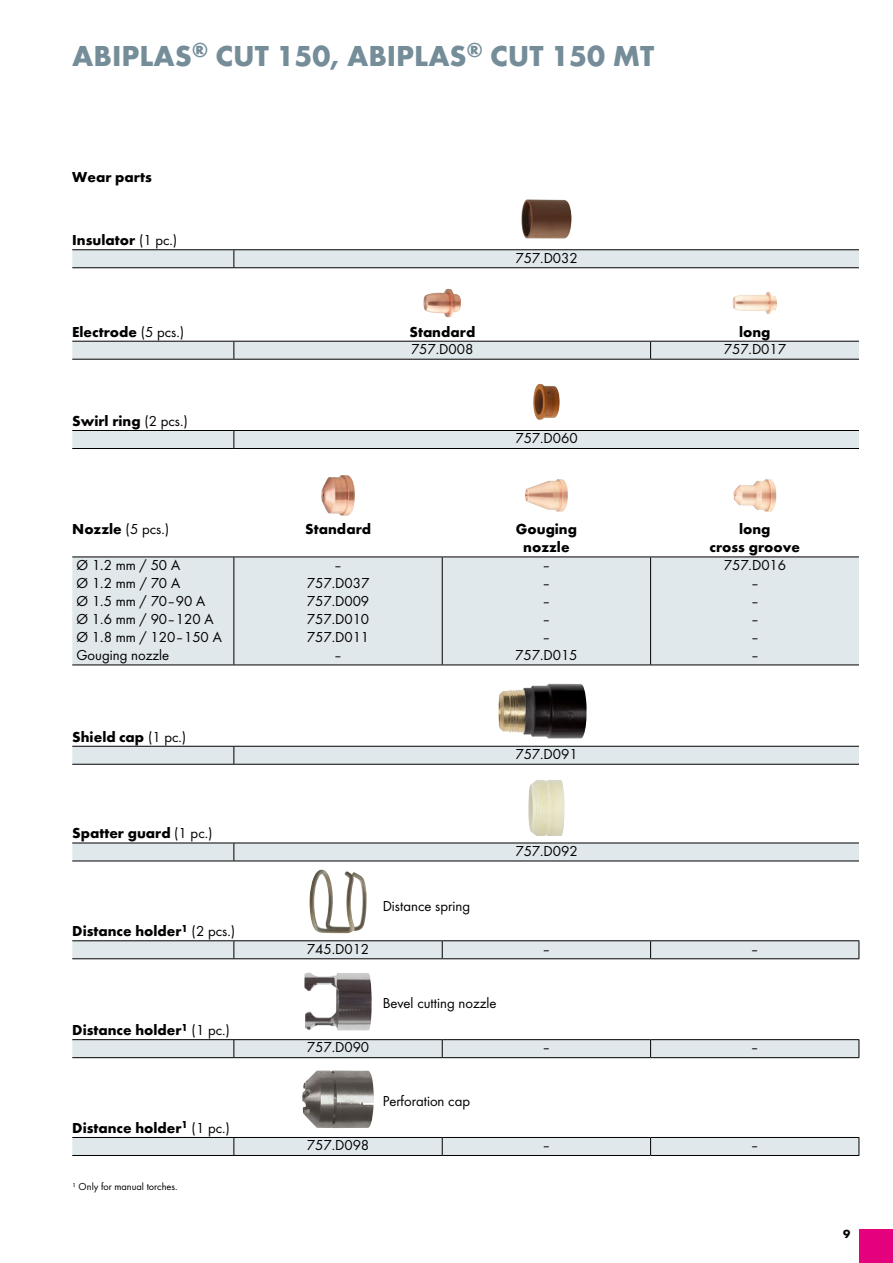
<style>
.page{position:relative;width:893px;height:1263px;background:#fff}
.page>*{position:absolute;margin:0;border:0;box-sizing:border-box;transform-origin:0 0}
.t1{font:700 30px "Futura TOT";color:#748d99}
.t2{font:15px "Futura TOT Boo";color:#000}
.t3{font:700 15px/18px "Futura TOT";color:#000;text-align:center}
.t4{font:700 12px "Futura TOT";color:#000}
.t5{font:10.5px "Futura TOT Boo";color:#000}
.s1{font-family:"Futura TOT Boo";font-weight:400}
.s2{font-family:"Futura TOT";font-weight:700}
</style>
<div class="page">
<div style="left:859px;top:1229px;width:34px;height:34px;background:#e5007d"></div>
<img style="left:521px;top:199px;width:50px;height:40px">
<img style="left:733px;top:292px;width:44px;height:22px">
<img style="left:423px;top:289px;width:38px;height:28px">
<img style="left:321px;top:475px;width:34px;height:41px">
<img style="left:525px;top:479px;width:43px;height:33px">
<img style="left:733px;top:479px;width:43px;height:33px">
<img style="left:533px;top:384px;width:27px;height:36px">
<img style="left:309px;top:869px;width:58px;height:64px">
<img style="left:304px;top:972px;width:68px;height:58px">
<img style="left:302px;top:1070px;width:72px;height:58px">
<img style="left:528px;top:780px;width:36px;height:56px">
<img style="left:498px;top:684px;width:89px;height:55px">
<hr style="left:72px;top:249px;width:162px;height:1px;background:#000">
<hr style="left:234px;top:249px;width:625px;height:1px;background:#000">
<svg style="left:72px;top:250px;width:787px;height:18px;background:#d4dade"></svg>
<hr style="left:72px;top:359px;width:162px;height:1px;background:#000">
<hr style="left:234px;top:359px;width:417px;height:1px;background:#000">
<hr style="left:651px;top:359px;width:208px;height:1px;background:#000">
<svg style="left:72px;top:341px;width:787px;height:18px;background:#d4dade"></svg>
<hr style="left:72px;top:448px;width:162px;height:1px;background:#000">
<hr style="left:234px;top:448px;width:625px;height:1px;background:#000">
<div style="left:72px;top:430px;width:787px;height:18px;background:#e1e8ec"></div>
<div style="left:72px;top:557px;width:787px;height:107px;background:#e1e8ec"></div>
<hr style="left:72px;top:664px;width:162px;height:1px;background:#000">
<hr style="left:234px;top:664px;width:208px;height:1px;background:#000">
<hr style="left:442px;top:664px;width:209px;height:1px;background:#000">
<hr style="left:651px;top:664px;width:208px;height:1px;background:#000">
<hr style="left:72px;top:556px;width:162px;height:1px;background:#000">
<hr style="left:234px;top:556px;width:208px;height:1px;background:#000">
<hr style="left:442px;top:556px;width:209px;height:1px;background:#000">
<hr style="left:651px;top:556px;width:208px;height:1px;background:#000">
<svg style="left:233px;top:557px;width:1px;height:107px"></svg>
<svg style="left:442px;top:557px;width:1px;height:107px"></svg>
<svg style="left:650px;top:557px;width:1px;height:107px"></svg>
<hr style="left:72px;top:764px;width:162px;height:1px;background:#000">
<hr style="left:234px;top:764px;width:625px;height:1px;background:#000">
<svg style="left:72px;top:746px;width:787px;height:18px;background:#d4dade"></svg>
<hr style="left:72px;top:861px;width:162px;height:1px;background:#000">
<hr style="left:234px;top:861px;width:625px;height:1px;background:#000">
<svg style="left:72px;top:843px;width:787px;height:18px;background:#d4dade"></svg>
<hr style="left:72px;top:940px;width:162px;height:1px;background:#000">
<hr style="left:234px;top:940px;width:208px;height:1px;background:#000">
<hr style="left:442px;top:940px;width:209px;height:1px;background:#000">
<hr style="left:651px;top:940px;width:208px;height:1px;background:#000">
<svg style="left:72px;top:941px;width:788px;height:18px;background:#d3dadd"></svg>
<hr style="left:72px;top:1039px;width:162px;height:1px;background:#000">
<hr style="left:234px;top:1039px;width:208px;height:1px;background:#000">
<hr style="left:442px;top:1039px;width:209px;height:1px;background:#000">
<hr style="left:651px;top:1039px;width:208px;height:1px;background:#000">
<svg style="left:72px;top:1040px;width:788px;height:18px;background:#d3dadd"></svg>
<hr style="left:72px;top:1155px;width:162px;height:1px;background:#000">
<hr style="left:234px;top:1155px;width:208px;height:1px;background:#000">
<hr style="left:442px;top:1155px;width:209px;height:1px;background:#000">
<hr style="left:651px;top:1155px;width:208px;height:1px;background:#000">
<div style="left:72px;top:1137px;width:788px;height:18px;background:#e1e8ec"></div>
<h1 class="t1" style="left:72px;top:38px;width:583px">ABIPLAS<sup>®</sup> CUT 150, ABIPLAS<sup>®</sup> CUT 150 MT</h1>
<p class="t3" style="left:72px;top:168px;width:81px">Wear parts</p>
<p class="t3" style="left:72px;top:231px;width:107px">Insulator <span class="s1">(1 pc.)</span></p>
<p class="t2" style="left:515px;top:249px;width:64px">757.D032</p>
<p class="t3" style="left:72px;top:322px;width:114px">Electrode <span class="s1">(5 pcs.)</span></p>
<p class="t3" style="left:409px;top:322px;width:67px">Standard</p>
<p class="t3" style="left:739px;top:322px;width:33px">long</p>
<p class="t2" style="left:411px;top:340px;width:64px">757.D008</p>
<p class="t2" style="left:724px;top:340px;width:64px">757.D017</p>
<p class="t3" style="left:72px;top:412px;width:117px">Swirl ring <span class="s1">(2 pcs.)</span></p>
<p class="t2" style="left:515px;top:429px;width:64px">757.D060</p>
<p class="t2" style="left:72px;top:520px;width:98px"><span class="s2">Nozzle</span> (5 pcs.)</p>
<p class="t3" style="left:305px;top:520px;width:67px">Standard</p>
<p class="t3" style="left:516px;top:520px;width:63px">Gouging nozzle</p>
<p class="t3" style="left:710px;top:520px;width:92px">long<br>cross groove</p>
<p class="t2" style="left:77px;top:556px;width:105px">Ø 1.2 mm / 50 A</p>
<p class="t2" style="left:334px;top:556px;width:10px">–</p>
<p class="t2" style="left:542px;top:556px;width:10px">–</p>
<p class="t2" style="left:724px;top:556px;width:64px">757.D016</p>
<p class="t2" style="left:77px;top:574px;width:105px">Ø 1.2 mm / 70 A</p>
<p class="t2" style="left:307px;top:574px;width:64px">757.D037</p>
<p class="t2" style="left:542px;top:574px;width:10px">–</p>
<p class="t2" style="left:751px;top:574px;width:10px">–</p>
<p class="t2" style="left:77px;top:592px;width:130px">Ø 1.5 mm / 70–90 A</p>
<p class="t2" style="left:307px;top:592px;width:64px">757.D009</p>
<p class="t2" style="left:542px;top:592px;width:10px">–</p>
<p class="t2" style="left:751px;top:592px;width:10px">–</p>
<p class="t2" style="left:77px;top:610px;width:138px">Ø 1.6 mm / 90–120 A</p>
<p class="t2" style="left:307px;top:610px;width:64px">757.D010</p>
<p class="t2" style="left:542px;top:610px;width:10px">–</p>
<p class="t2" style="left:751px;top:610px;width:10px">–</p>
<p class="t2" style="left:76px;top:628px;width:147px">Ø 1.8 mm / 120–150 A</p>
<p class="t2" style="left:307px;top:628px;width:64px">757.D011</p>
<p class="t2" style="left:542px;top:628px;width:10px">–</p>
<p class="t2" style="left:751px;top:628px;width:10px">–</p>
<p class="t2" style="left:76px;top:646px;width:94px">Gouging nozzle</p>
<p class="t2" style="left:334px;top:646px;width:10px">–</p>
<p class="t2" style="left:515px;top:646px;width:64px">757.D015</p>
<p class="t2" style="left:751px;top:646px;width:10px">–</p>
<p class="t3" style="left:72px;top:727px;width:116px">Shield cap <span class="s1">(1 pc.)</span></p>
<p class="t3" style="left:72px;top:824px;width:142px">Spatter guard <span class="s1">(1 pc.)</span></p>
<p class="t3" style="left:72px;top:922px;width:164px">Distance holder<sup>1</sup> <span class="s1">(2 pcs.)</span></p>
<p class="t3" style="left:72px;top:1021px;width:159px">Distance holder<sup>1</sup> <span class="s1">(1 pc.)</span></p>
<p class="t3" style="left:72px;top:1118px;width:159px">Distance holder<sup>1</sup> <span class="s1">(1 pc.)</span></p>
<p class="t5" style="left:72px;top:1180px;width:107px">¹ Only for manual torches.</p>
<p class="t2" style="left:515px;top:745px;width:64px">757.D091</p>
<p class="t2" style="left:383px;top:897px;width:89px">Distance spring</p>
<p class="t2" style="left:515px;top:842px;width:64px">757.D092</p>
<p class="t2" style="left:307px;top:939px;width:64px">745.D012</p>
<p class="t2" style="left:542px;top:939px;width:10px">–</p>
<p class="t2" style="left:750px;top:939px;width:10px">–</p>
<p class="t2" style="left:383px;top:994px;width:115px">Bevel cutting nozzle</p>
<p class="t2" style="left:307px;top:1038px;width:64px">757.D090</p>
<p class="t2" style="left:542px;top:1038px;width:10px">–</p>
<p class="t2" style="left:750px;top:1038px;width:10px">–</p>
<p class="t2" style="left:383px;top:1092px;width:89px">Perforation cap</p>
<p class="t2" style="left:307px;top:1136px;width:64px">757.D098</p>
<p class="t2" style="left:542px;top:1136px;width:10px">–</p>
<p class="t2" style="left:750px;top:1136px;width:10px">–</p>
<p class="t4" style="left:843px;top:1227px;width:9px">9</p>
</div>
